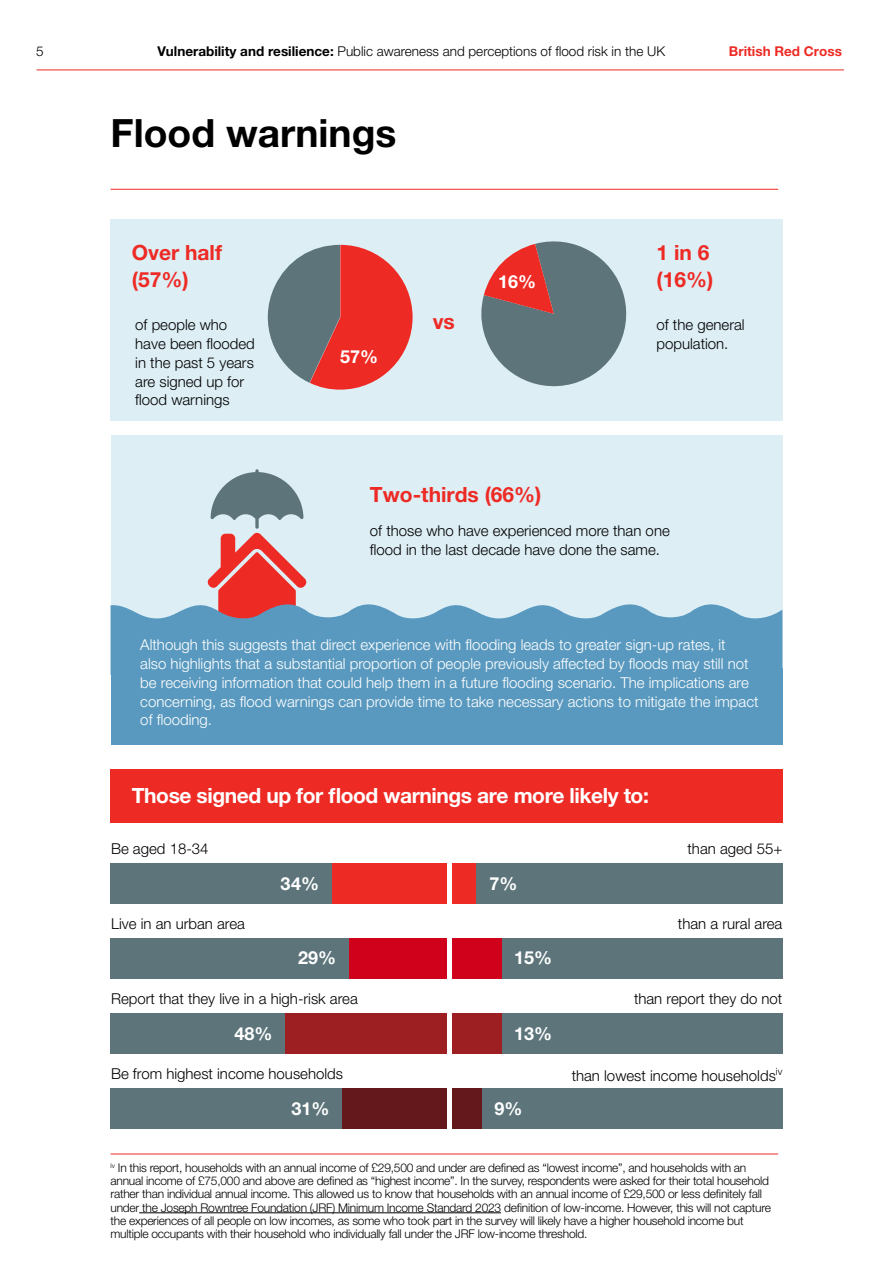
<style>
.page{position:relative;width:893px;height:1263px;background:#fff}
.page>*{position:absolute;margin:0;border:0;box-sizing:border-box;transform-origin:0 0}
.t1{font:700 39px "Helvetica Neue LT Pro";color:#000}
.t2{font:700 21px "Helvetica Neue LT Pro";letter-spacing:-.02em;color:#fff}
.t3{font:700 21px/27px "Helvetica Neue LT Pro";color:#ee2a24}
.t4{font:700 18px "Helvetica Neue LT Pro";color:#fff}
.t5{font:300 15px/18.8px "Helvetica Neue LT Pro";color:#fff}
.t6{font:300 15px/18.8px "Helvetica Neue LT Pro";color:#000}
.t7{font:300 13.5px "Helvetica Neue LT Pro";color:#000}
.t8{font:700 13.5px "Helvetica Neue LT Pro";color:#ee2a24}
.t9{font:300 12px/13.2px "Helvetica Neue LT Pro";letter-spacing:-.02em;color:#000}
.s1{font-weight:700}
</style>
<div class="page">
<hr style="left:37px;top:70px;width:807px;height:1px;background:#ee2a24">
<div style="left:111px;top:1013px;width:335px;height:40px;background:#5c747a"></div>
<div style="left:111px;top:1088px;width:335px;height:41px;background:#5c747a"></div>
<div style="left:285px;top:1013px;width:161px;height:40px;background:#9d1f21"></div>
<div style="left:111px;top:219px;width:672px;height:201px;background:#ddeef5"></div>
<hr style="left:111px;top:189px;width:667px;height:1px;background:#ee2a24">
<hr style="left:111px;top:1154px;width:667px;height:1px;background:#ee2a24">
<hr style="left:139px;top:1212px;width:362px;height:1px;background:#000">
<div style="left:111px;top:769px;width:672px;height:53px;background:#ee2a24"></div>
<svg style="left:267px;top:245px;width:146px;height:145px"></svg>
<svg style="left:481px;top:241px;width:146px;height:146px"></svg>
<div style="left:111px;top:436px;width:671px;height:262px;background:#ddeef5"></div>
<svg style="left:207px;top:469px;width:100px;height:132px"></svg>
<div style="left:111px;top:668px;width:671px;height:76px;background:#5999bf"></div>
<svg style="left:111px;top:601px;width:671px;height:67px;fill:#5999bf"></svg>
<div style="left:111px;top:863px;width:335px;height:41px;background:#5c747a"></div>
<div style="left:111px;top:938px;width:335px;height:40px;background:#5c747a"></div>
<div style="left:452px;top:863px;width:330px;height:41px;background:#5c747a"></div>
<div style="left:452px;top:938px;width:330px;height:40px;background:#5c747a"></div>
<div style="left:452px;top:1013px;width:330px;height:40px;background:#5c747a"></div>
<div style="left:452px;top:1088px;width:330px;height:41px;background:#5c747a"></div>
<div style="left:332px;top:863px;width:114px;height:41px;background:#ee2a24"></div>
<div style="left:452px;top:863px;width:23px;height:41px;background:#ee2a24"></div>
<div style="left:349px;top:938px;width:97px;height:40px;background:#d0011b"></div>
<div style="left:452px;top:938px;width:49px;height:40px;background:#d0011b"></div>
<div style="left:452px;top:1013px;width:49px;height:40px;background:#9d1f21"></div>
<div style="left:452px;top:1088px;width:30px;height:41px;background:#65181b"></div>
<div style="left:342px;top:1088px;width:104px;height:41px;background:#65181b"></div>
<p class="t7" style="left:36px;top:43px;width:9px">5</p>
<p class="t7" style="left:157px;top:42px;width:509px"><span class="s1">Vulnerability and resilience:</span> Public awareness and perceptions of flood risk in the UK</p>
<p class="t8" style="left:729px;top:42px;width:114px">British Red Cross</p>
<h1 class="t1" style="left:111px;top:109px;width:287px">Flood warnings</h1>
<h2 class="t3" style="left:132px;top:238px;width:92px">Over half (57%)</h2>
<p class="t6" style="left:135px;top:315px;width:121px">of people who have been flooded in the past 5 years are signed up for flood warnings</p>
<h3 class="t4" style="left:340px;top:345px;width:40px">57%</h3>
<h3 class="t4" style="left:498px;top:270px;width:40px">16%</h3>
<h2 class="t3" style="left:656px;top:238px;width:58px">1 in 6 (16%)</h2>
<h2 class="t3" style="left:433px;top:307px;width:24px">vs</h2>
<p class="t6" style="left:656px;top:315px;width:90px">of the general population.</p>
<h2 class="t3" style="left:370px;top:480px;width:173px">Two-thirds (66%)</h2>
<p class="t6" style="left:370px;top:521px;width:301px">of those who have experienced more than one flood in the last decade have done the same.</p>
<p class="t5" style="left:140px;top:635px;width:620px">Although this suggests that direct experience with flooding leads to greater sign-up rates, it<br>also highlights that a substantial proportion of people previously affected by floods may still not be receiving information that could help them in a future flooding scenario. The implications are concerning, as flood warnings can provide time to take necessary actions to mitigate the impact of flooding.</p>
<h2 class="t2" style="left:132px;top:783px;width:519px">Those signed up for flood warnings are more likely to:</h2>
<p class="t6" style="left:111px;top:839px;width:99px">Be aged 18-34</p>
<p class="t6" style="left:111px;top:913px;width:135px">Live in an urban area</p>
<h3 class="t4" style="left:281px;top:872px;width:40px">34%</h3>
<h3 class="t4" style="left:298px;top:947px;width:40px">29%</h3>
<h3 class="t4" style="left:489px;top:872px;width:30px">7%</h3>
<h3 class="t4" style="left:514px;top:947px;width:40px">15%</h3>
<p class="t6" style="left:687px;top:839px;width:96px">than aged 55+</p>
<p class="t6" style="left:678px;top:913px;width:106px">than a rural area</p>
<p class="t6" style="left:111px;top:989px;width:248px">Report that they live in a high-risk area</p>
<p class="t6" style="left:634px;top:989px;width:150px">than report they do not</p>
<h3 class="t4" style="left:234px;top:1022px;width:40px">48%</h3>
<h3 class="t4" style="left:514px;top:1022px;width:40px">13%</h3>
<p class="t6" style="left:111px;top:1064px;width:233px">Be from highest income households</p>
<p class="t6" style="left:572px;top:1066px;width:212px">than lowest income households<sup>iv</sup></p>
<h3 class="t4" style="left:292px;top:1097px;width:40px">31%</h3>
<h3 class="t4" style="left:494px;top:1097px;width:30px">9%</h3>
<p class="t9" style="left:111px;top:1161px;width:662px"><sup>iv</sup> In this report, households with an annual income of £29,500 and under are defined as “lowest income”, and households with an annual income of £75,000 and above are defined as “highest income”. In the survey, respondents were asked for their total household rather than individual annual income. This allowed us to know that households with an annual income of £29,500 or less definitely fall under the Joseph Rowntree Foundation (JRF) Minimum Income Standard 2023 definition of low-income. However, this will not capture the experiences of all people on low incomes, as some who took part in the survey will likely have a higher household income but multiple occupants with their household who individually fall under the JRF low-income threshold.</p>
</div>
